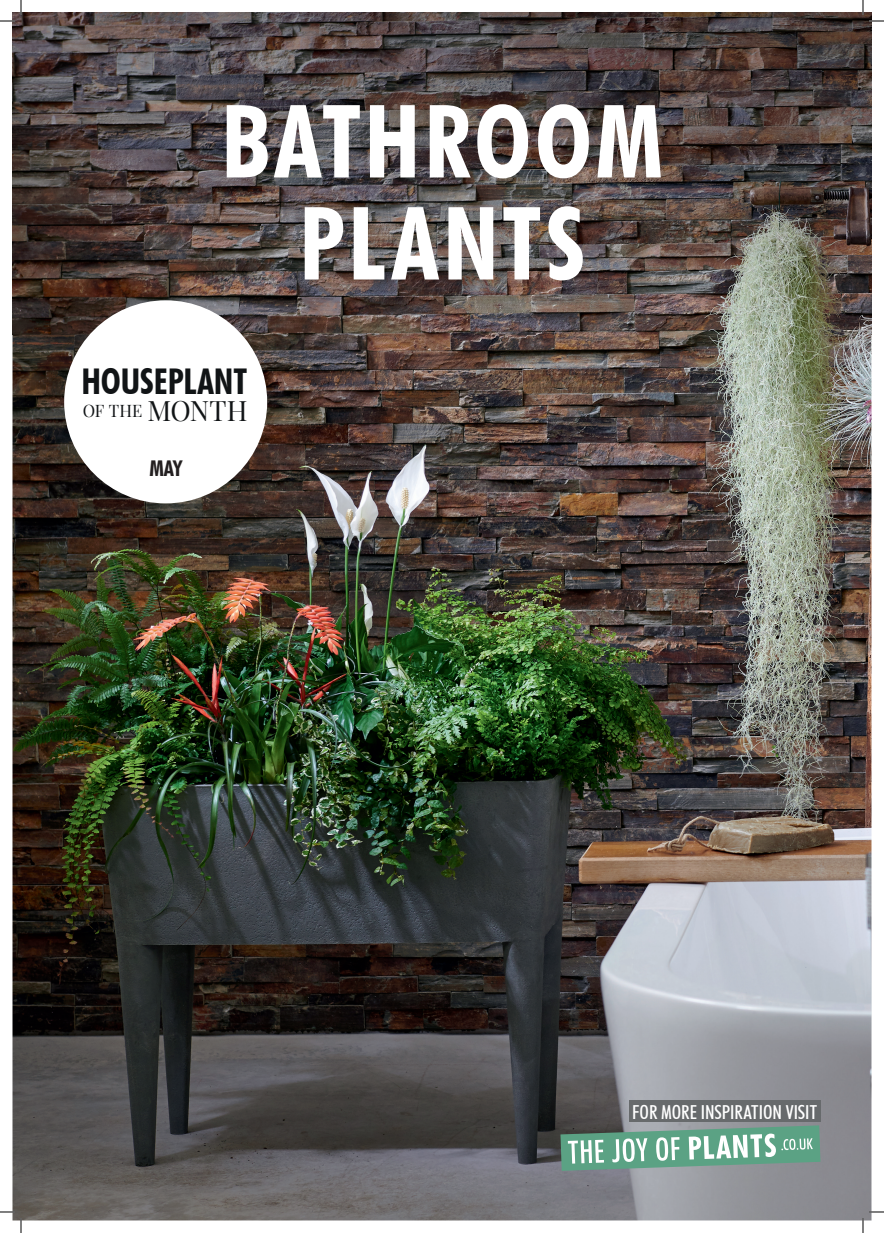
<style>
.page{position:relative;width:884px;height:1233px;background:#fff}
.page>*{position:absolute;margin:0;border:0;box-sizing:border-box;transform-origin:0 0}
.t1{font:700 condensed 101.4px/102px "Futura BT";letter-spacing:.035em;color:#fff;text-align:center}
.t2{font:700 condensed 35.5px "Futura BT";color:#111416}
.t3{font:27.5px "Playfair Display SC";letter-spacing:-.015em;color:#111416}
.t4{font:700 condensed 21.7px "Futura BT";color:#231f20}
.t5{font:500 condensed 19.3px "Futura BT";letter-spacing:-.005em;color:#fff}
.t6{font:16.8px "Playfair Display SC";color:#111416}
</style>
<div class="page">
<img style="left:12px;top:334px;width:859px;height:886px">
<img style="left:12px;top:12px;width:859px;height:322px">
<svg style="left:560px;top:1125px;width:260px;height:45px;background:#7fac9a"></svg>
<div style="left:629px;top:1100px;width:191px;height:22px;background:#676a6c"></div>
<div style="left:64px;top:300px;width:203px;height:203px;background:#fff;border-radius:50%"></div>
<svg style="left:0;top:1211px;width:15px;height:1px"></svg>
<svg style="left:869px;top:1211px;width:15px;height:1px"></svg>
<svg style="left:0;top:0;width:22px;height:22px"></svg>
<svg style="left:20px;top:1218px;width:2px;height:15px"></svg>
<svg style="left:862px;top:0;width:22px;height:22px"></svg>
<svg style="left:862px;top:1218px;width:2px;height:15px"></svg>
<h1 class="t1" style="left:221px;top:90px;width:443px">BATHROOM<br>PLANTS</h1>
<h2 class="t2" style="left:81px;top:360px;width:167px">HOUSEPLANT</h2>
<p class="t6" style="left:83px;top:401px;width:61px">OF THE</p>
<h3 class="t3" style="left:147px;top:394px;width:102px">MONTH</h3>
<p class="t4" style="left:149px;top:455px;width:34px">MAY</p>
<p class="t5" style="left:632px;top:1100px;width:186px">FOR MORE INSPIRATION VISIT</p>
</div>
